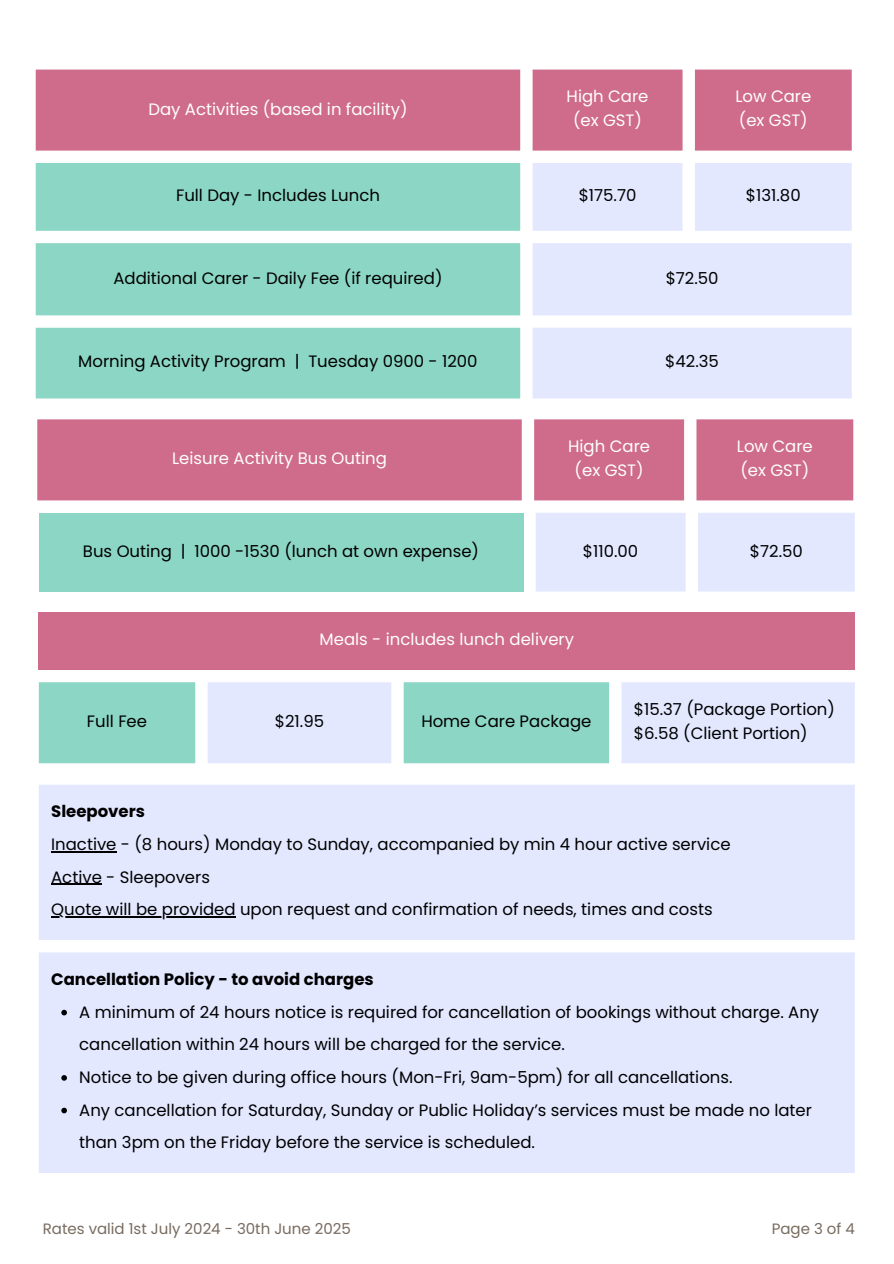
<style>
.page{position:relative;width:894px;height:1264px;background:#fff}
.page>*{position:absolute;margin:0;border:0;box-sizing:border-box;transform-origin:0 0}
.t1{font:16.5px/32.7px "Poppins";color:#000}
.t2{font:16.5px "Poppins";color:#fff}
.t3{font:700 16.5px "Poppins";color:#000}
.t4{font:15px "Poppins";color:#786b5f}
</style>
<div class="page">
<div style="left:39px;top:785px;width:815px;height:387px;background:#e3e8ff"></div>
<hr style="left:51px;top:851px;width:65px;height:1px;background:#000">
<hr style="left:51px;top:883px;width:51px;height:1px;background:#000">
<hr style="left:51px;top:916px;width:184px;height:1px;background:#000">
<svg style="left:61px;top:1009px;width:6px;height:6px"></svg>
<svg style="left:61px;top:1075px;width:6px;height:5px"></svg>
<svg style="left:61px;top:1107px;width:6px;height:6px"></svg>
<div style="left:39px;top:612px;width:815px;height:58px;background:#cf6b8b"></div>
<div style="left:39px;top:682px;width:157px;height:81px;background:#8bd6c5"></div>
<svg style="left:208px;top:682px;width:646px;height:81px;fill:#e3e8ff"></svg>
<svg style="left:37px;top:419px;width:816px;height:81px;fill:#cf6b8b"></svg>
<div style="left:39px;top:513px;width:484px;height:78px;background:#8bd6c5"></div>
<div style="left:536px;top:513px;width:318px;height:78px;background:#e3e8ff"></div>
<div style="left:36px;top:70px;width:815px;height:81px;background:#cf6b8b"></div>
<svg style="left:36px;top:163px;width:484px;height:235px;fill:#8bd6c5"></svg>
<svg style="left:532px;top:163px;width:319px;height:235px;fill:#e3e8ff"></svg>
<p class="t2" style="left:148px;top:97px;width:260px">Day Activities (based in facility)</p>
<p class="t2" style="left:566px;top:85px;width:83px">High Care</p>
<p class="t2" style="left:573px;top:108px;width:70px">(ex GST)</p>
<p class="t2" style="left:735px;top:85px;width:77px">Low Care</p>
<p class="t2" style="left:738px;top:108px;width:70px">(ex GST)</p>
<p class="t1" style="left:176px;top:179px;width:205px">Full Day - Includes Lunch</p>
<p class="t1" style="left:578px;top:179px;width:59px">$175.70</p>
<p class="t1" style="left:745px;top:179px;width:56px">$131.80</p>
<p class="t1" style="left:113px;top:261px;width:330px">Additional Carer - Daily Fee (if required)</p>
<p class="t1" style="left:665px;top:261px;width:54px">$72.50</p>
<h1 class="t1" style="left:78px;top:345px;width:400px">Morning Activity Program | Tuesday 0900 - 1200</h1>
<h1 class="t1" style="left:665px;top:345px;width:55px">$42.35</h1>
<p class="t2" style="left:172px;top:447px;width:216px">Leisure Activity Bus Outing</p>
<p class="t2" style="left:568px;top:434px;width:83px">High Care</p>
<p class="t2" style="left:574px;top:458px;width:70px">(ex GST)</p>
<p class="t2" style="left:736px;top:434px;width:77px">Low Care</p>
<p class="t2" style="left:740px;top:458px;width:70px">(ex GST)</p>
<p class="t1" style="left:83px;top:534px;width:397px">Bus Outing | 1000 -1530 (lunch at own expense)</p>
<p class="t1" style="left:582px;top:534px;width:57px">$110.00</p>
<p class="t1" style="left:749px;top:534px;width:54px">$72.50</p>
<p class="t2" style="left:319px;top:627px;width:256px">Meals - includes lunch delivery</p>
<p class="t1" style="left:87px;top:705px;width:62px">Full Fee</p>
<p class="t1" style="left:275px;top:705px;width:51px">$21.95</p>
<p class="t1" style="left:421px;top:705px;width:171px">Home Care Package</p>
<p class="t1" style="left:633px;top:692px;width:202px">$15.37 (Package Portion)</p>
<p class="t1" style="left:633px;top:716px;width:175px">$6.58 (Client Portion)</p>
<p class="t3" style="left:51px;top:800px;width:95px">Sleepovers</p>
<p class="t1" style="left:51px;top:827px;width:680px">Inactive - (8 hours) Monday to Sunday, accompanied by min 4 hour active service</p>
<p class="t1" style="left:51px;top:860px;width:160px">Active - Sleepovers</p>
<p class="t1" style="left:51px;top:893px;width:662px">Quote will be provided upon request and confirmation of needs, times and costs</p>
<p class="t3" style="left:51px;top:967px;width:324px">Cancellation Policy - to avoid charges</p>
<p class="t1" style="left:79px;top:995px;width:741px">A minimum of 24 hours notice is required for cancellation of bookings without charge. Any cancellation within 24 hours will be charged for the service.</p>
<p class="t1" style="left:79px;top:1060px;width:654px">Notice to be given during office hours (Mon-Fri, 9am-5pm) for all cancellations.</p>
<p class="t1" style="left:79px;top:1093px;width:734px">Any cancellation for Saturday, Sunday or Public Holiday’s services must be made no later than 3pm on the Friday before the service is scheduled.</p>
<p class="t4" style="left:43px;top:1217px;width:309px">Rates valid 1st July 2024 - 30th June 2025</p>
<p class="t4" style="left:771px;top:1217px;width:85px">Page 3 of 4</p>
</div>
